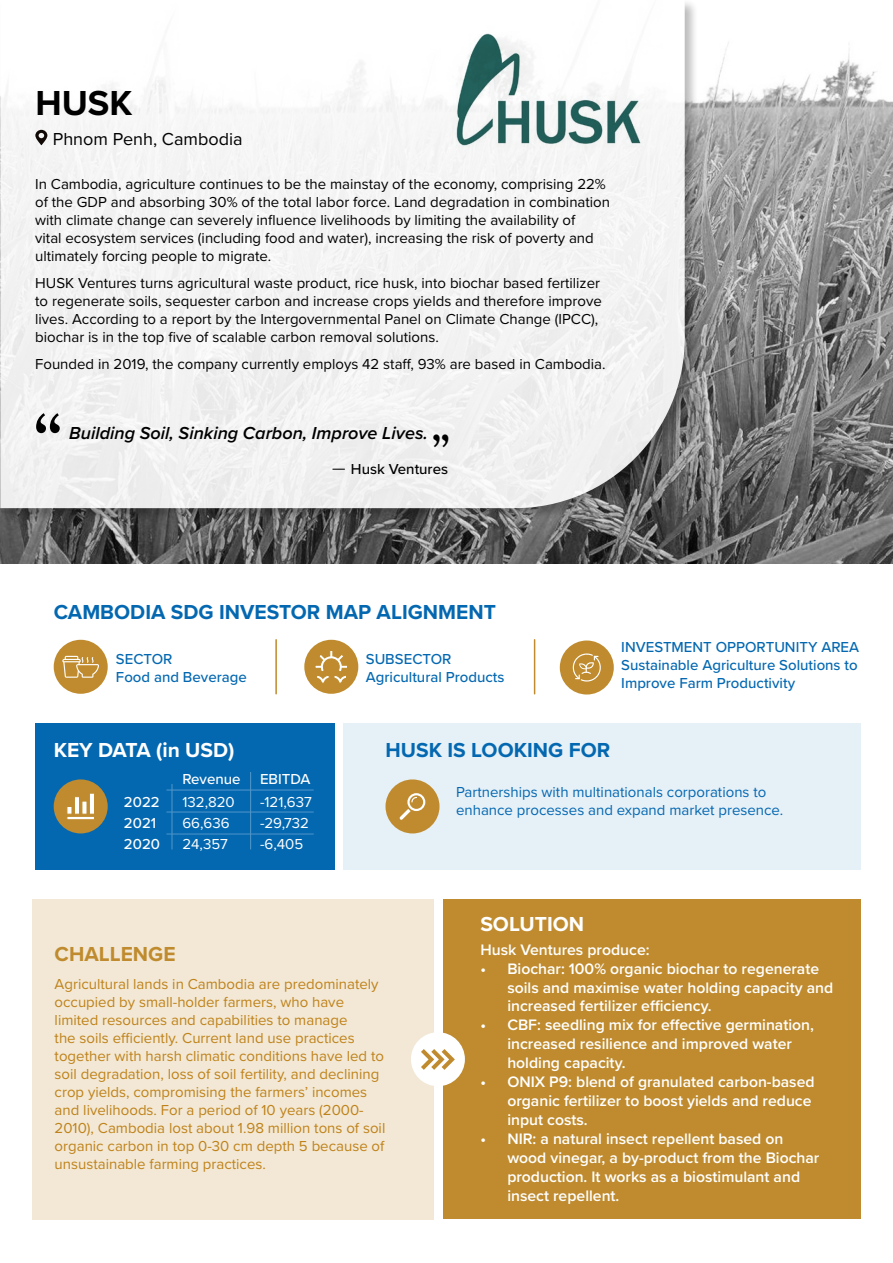
<style>
.page{position:relative;width:893px;height:1263px;background:#fff}
.page>*{position:absolute;margin:0;border:0;box-sizing:border-box;transform-origin:0 0}
.t1{font:71.55px "Libre Caslon Text";color:#000}
.t2{font:45.3px "Libre Caslon Text";color:#000}
.t3{font:700 36px "Proxima Nova";color:#000}
.t4{font:700 21px "Proxima Nova";color:#0468b1}
.t5{font:700 21px "Proxima Nova";color:#fff}
.t6{font:700 21px "Proxima Nova";color:#bf8b2e}
.t7{font:italic 600 18px "Proxima Nova";color:#000}
.t8{font:18px "Proxima Nova";color:#000}
.t9{font:600 15.75px/18.9px "Proxima Nova";color:#fff}
.t10{font:15px/18px "Proxima Nova";color:#000}
.t11{font:15px/18px "Proxima Nova";color:#bf821a}
.t12{font:500 15px/18px "Proxima Nova";color:#0468b1}
.t13{font:15px/18px "Proxima Nova";color:#0468b1}
.t14{font:15px "Proxima Nova";color:#fff}
.t15{font:500 15px "Proxima Nova";color:#fff}
.t16{font:500 15px "Proxima Nova";color:#000}
</style>
<div class="page">
<img style="left:0;top:42px;width:893px;height:521px">
<div style="left:343px;top:723px;width:517px;height:147px;background:#e6f0f7"></div>
<div style="left:35px;top:723px;width:300px;height:147px;background:#0468b1"></div>
<hr style="left:166px;top:789px;width:148px;height:1px;background:#4f95c8">
<hr style="left:166px;top:812px;width:148px;height:1px;background:#4f95c8">
<hr style="left:166px;top:834px;width:148px;height:1px;background:#4f95c8">
<hr style="left:171px;top:784px;width:2px;height:65px;background:#4f95c8">
<hr style="left:250px;top:772px;width:1px;height:77px;background:#4f95c8">
<div style="left:54px;top:779px;width:54px;height:54px;background:#bf8b2e;border-radius:50%"></div>
<div style="left:67px;top:806px;width:5px;height:8px;background:#fff"></div>
<div style="left:67px;top:806px;width:5px;height:8px;border:1px solid #bf8b2e"></div>
<div style="left:74px;top:797px;width:6px;height:17px;background:#fff"></div>
<div style="left:74px;top:796px;width:6px;height:18px;border:1px solid #bf8b2e"></div>
<div style="left:82px;top:801px;width:5px;height:13px;background:#fff"></div>
<div style="left:82px;top:801px;width:5px;height:13px;border:1px solid #bf8b2e"></div>
<div style="left:89px;top:793px;width:5px;height:21px;background:#fff"></div>
<div style="left:89px;top:793px;width:6px;height:21px;border:1px solid #bf8b2e"></div>
<div style="left:67px;top:816px;width:28px;height:4px;border:1px solid #bf8b2e"></div>
<div style="left:385px;top:779px;width:54px;height:54px;background:#bf8b2e;border-radius:50%"></div>
<svg style="left:399px;top:793px;width:26px;height:27px"></svg>
<div style="left:32px;top:899px;width:402px;height:320px;background:#f2e8d5"></div>
<div style="left:443px;top:900px;width:418px;height:319px;background:#bf8b2e"></div>
<div style="left:411px;top:1032px;width:54px;height:54px;background:#fff;border-radius:50%"></div>
<svg style="left:421px;top:1049px;width:34px;height:21px"></svg>
<div style="left:304px;top:640px;width:54px;height:54px;background:#bf8b2e;border-radius:50%"></div>
<svg style="left:315px;top:651px;width:32px;height:32px"></svg>
<hr style="left:275px;top:640px;width:2px;height:54px;background:#bf8b2e">
<hr style="left:534px;top:640px;width:1px;height:54px;background:#bf8b2e">
<div style="left:54px;top:640px;width:54px;height:54px;background:#bf8b2e;border-radius:50%"></div>
<svg style="left:62px;top:656px;width:37px;height:22px"></svg>
<div style="left:560px;top:640px;width:54px;height:54px;background:#bf8b2e;border-radius:50%"></div>
<svg style="left:572px;top:653px;width:29px;height:29px"></svg>
<div style="left:0;top:0;width:699px;height:522px;background:#000;opacity:.3"></div>
<svg style="left:0;top:0;width:685px;height:508px;fill:#f4f4f4"></svg>
<img style="left:428px;top:19px;width:247px;height:161px">
<svg style="left:35px;top:130px;width:12px;height:15px"></svg>
<svg style="left:332px;top:469px;width:13px;height:1px"></svg>
<h3 class="t3" style="left:35px;top:76px;width:99px">HUSK</h3>
<p class="t8" style="left:53px;top:126px;width:191px">Phnom Penh, Cambodia</p>
<p class="t10" style="left:35px;top:174px;width:576px">In Cambodia, agriculture continues to be the mainstay of the economy, comprising 22% of the GDP and absorbing 30% of the total labor force. Land degradation in combination with climate change can severely influence livelihoods by limiting the availability of<br>vital ecosystem services (including food and water), increasing the risk of poverty and ultimately forcing people to migrate.</p>
<p class="t10" style="left:35px;top:273px;width:568px">HUSK Ventures turns agricultural waste product, rice husk, into biochar based fertilizer to regenerate soils, sequester carbon and increase crops yields and therefore improve lives. According to a report by the Intergovernmental Panel on Climate Change (IPCC), biochar is in the top five of scalable carbon removal solutions.</p>
<p class="t10" style="left:35px;top:354px;width:572px">Founded in 2019, the company currently employs 42 staff, 93% are based in Cambodia.</p>
<h1 class="t1" style="left:32px;top:403px;width:33px">“</h1>
<p class="t7" style="left:69px;top:419px;width:360px">Building Soil, Sinking Carbon, Improve Lives.</p>
<h2 class="t2" style="left:451px;top:453px;width:21px;rotate:-180deg">“</h2>
<p class="t16" style="left:351px;top:458px;width:99px">Husk Ventures</p>
<h3 class="t4" style="left:54px;top:596px;width:444px">CAMBODIA SDG INVESTOR MAP ALIGNMENT</h3>
<p class="t12" style="left:366px;top:649px;width:140px">SUBSECTOR<br>Agricultural Products</p>
<p class="t12" style="left:116px;top:649px;width:132px">SECTOR<br>Food and Beverage</p>
<p class="t12" style="left:621px;top:638px;width:239px;text-align:justify">INVESTMENT OPPORTUNITY AREA Sustainable Agriculture Solutions to Improve Farm Productivity</p>
<h3 class="t5" style="left:54px;top:735px;width:182px">KEY DATA (in USD)</h3>
<p class="t15" style="left:182px;top:768px;width:60px">Revenue</p>
<p class="t15" style="left:260px;top:768px;width:52px">EBITDA</p>
<p class="t15" style="left:124px;top:791px;width:37px">2022</p>
<p class="t14" style="left:182px;top:791px;width:54px">132,820</p>
<p class="t14" style="left:260px;top:791px;width:53px">-121,637</p>
<p class="t15" style="left:124px;top:812px;width:34px">2021</p>
<p class="t14" style="left:182px;top:812px;width:49px">66,636</p>
<p class="t14" style="left:260px;top:812px;width:51px">-29,732</p>
<p class="t15" style="left:124px;top:832px;width:38px">2020</p>
<p class="t14" style="left:182px;top:832px;width:47px">24,357</p>
<p class="t14" style="left:260px;top:832px;width:45px">-6,405</p>
<h3 class="t4" style="left:385px;top:735px;width:226px">HUSK IS LOOKING FOR</h3>
<p class="t13" style="left:456px;top:783px;width:329px">Partnerships with multinationals corporations to enhance processes and expand market presence.</p>
<h3 class="t6" style="left:55px;top:938px;width:123px">CHALLENGE</h3>
<p class="t11" style="left:55px;top:974px;width:332px">Agricultural lands in Cambodia are predominately occupied by small-holder farmers, who have limited resources and capabilities to manage<br>the soils efficiently. Current land use practices together with harsh climatic conditions have led to soil degradation, loss of soil fertility, and declining crop yields, compromising the farmers’ incomes and livelihoods. For a period of 10 years (2000- 2010), Cambodia lost about 1.98 million tons of soil organic carbon in top 0-30 cm depth 5 because of unsustainable farming practices.</p>
<h3 class="t5" style="left:480px;top:908px;width:105px">SOLUTION</h3>
<p class="t9" style="left:480px;top:939px;width:171px">Husk Ventures produce:</p>
<p class="t9" style="left:507px;top:958px;width:327px;text-indent:-27px">• Biochar: 100% organic biochar to regenerate soils and maximise water holding capacity and increased fertilizer efficiency.</p>
<p class="t9" style="left:507px;top:1015px;width:308px;text-indent:-27px">• CBF: seedling mix for effective germination, increased resilience and improved water holding capacity.</p>
<p class="t9" style="left:507px;top:1072px;width:309px;text-indent:-27px">• ONIX P9: blend of granulated carbon-based organic fertilizer to boost yields and reduce input costs.</p>
<p class="t9" style="left:507px;top:1128px;width:314px;text-indent:-27px">• NIR: a natural insect repellent based on wood vinegar, a by-product from the Biochar production. It works as a biostimulant and insect repellent.</p>
</div>
